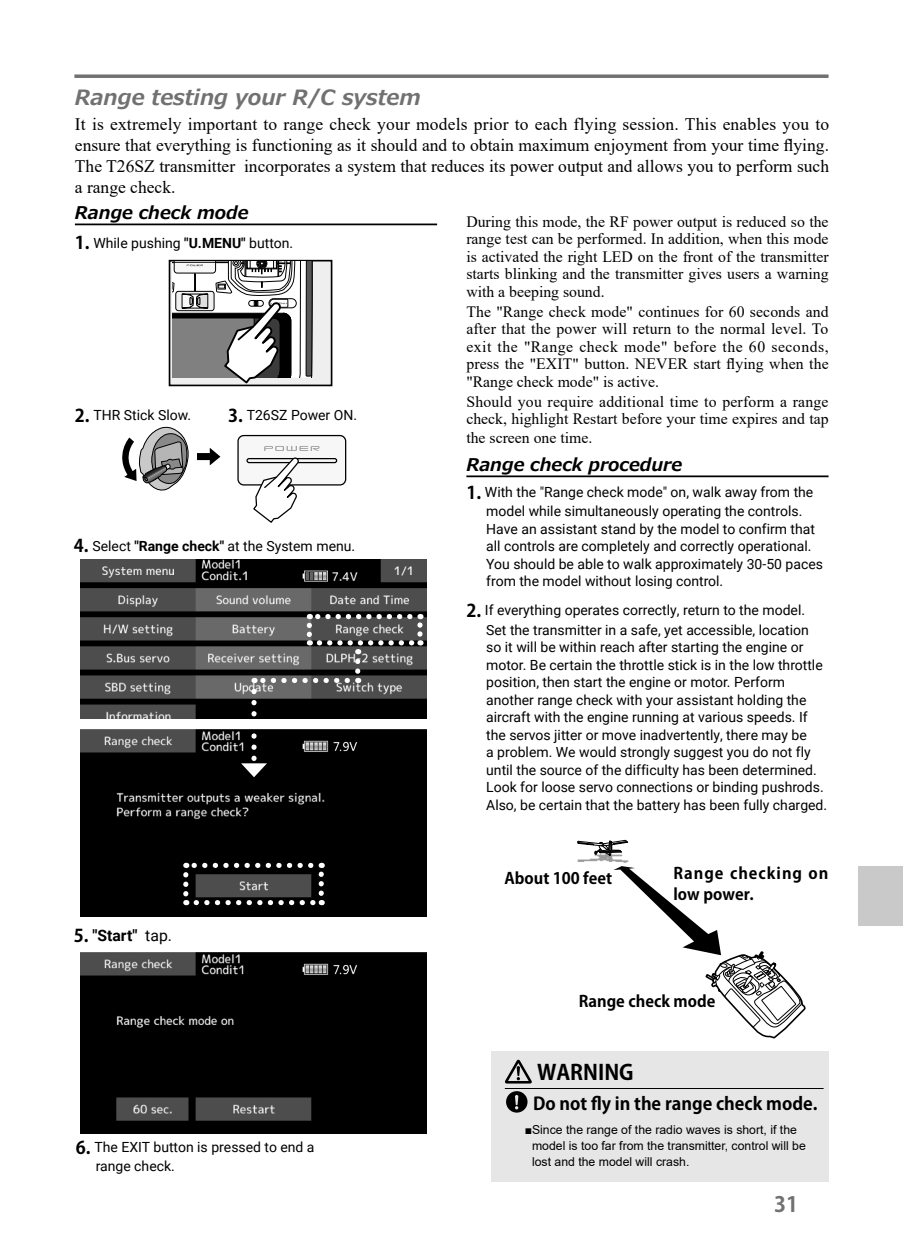
<style>
.page{position:relative;width:903px;height:1256px;background:#fff}
.page>*{position:absolute;margin:0;border:0;box-sizing:border-box;transform-origin:0 0}
.t1{font:italic 700 21px "Meiryo";color:#717171}
.t2{font:700 21px "Koz Go Pr 6 N";color:#000}
.t3{font:700 21px "Koz Go Pr 6 N";color:#717171}
.t4{font:17.5px/21px "Times New Roman";color:#000;text-align:justify}
.t5{font:italic 700 17.5px "Meiryo";color:#000}
.t6{font:700 17.5px "Koz Go Pr 6 N";color:#000}
.t7{font:15.75px/17.5px "Times New Roman";color:#000;text-align:justify}
.t8{font:700 15.75px "Koz Go Pr 6 N";color:#000}
.t9{font:700 15.75px/21px "Koz Go Pr 6 N";letter-spacing:.06em;color:#000}
.t10{font:700 15.75px "Roboto";color:#000}
.t11{font:14px/17.5px "Roboto";color:#000}
.t12{font:12.25px/15.8px "Arial";color:#000}
.s1{font-family:"Koz Go Pr 6 N";font-weight:700;font-size:17.5px}
.s2{font-weight:700}
.s3{font-family:"Koz Go Pr 6 N";font-size:17.5px}
.s4{font-weight:400}
</style>
<div class="page">
<svg style="left:74px;top:74px;width:754px;height:4px;background:#828282"></svg>
<div style="left:491px;top:1050px;width:337px;height:131px;background:#e6e6e6"></div>
<div style="left:169px;top:260px;width:163px;height:125px;background:#efefef"></div>
<div style="left:169px;top:260px;width:163px;height:126px;border:2px solid #000"></div>
<svg style="left:173px;top:261px;width:140px;height:124px"></svg>
<svg style="left:197px;top:448px;width:23px;height:17px"></svg>
<svg style="left:122px;top:426px;width:67px;height:65px"></svg>
<div style="left:238px;top:435px;width:108px;height:50px;background:#f7f7f7;border-radius:6px"></div>
<div style="left:237px;top:435px;width:109px;height:50px;border:1px solid #000;border-radius:6px"></div>
<div style="left:246px;top:458px;width:91px;height:5px;border:1px solid #000;border-radius:2px"></div>
<svg style="left:264px;top:446px;width:55px;height:5px"></svg>
<svg style="left:252px;top:457px;width:48px;height:66px"></svg>
<hr style="left:75px;top:223px;width:362px;height:2px;background:#000">
<hr style="left:466px;top:475px;width:362px;height:2px;background:#000">
<hr style="left:505px;top:1087px;width:318px;height:1px;background:#000">
<svg style="left:505px;top:1059px;width:27px;height:24px"></svg>
<svg style="left:506px;top:1091px;width:21px;height:21px"></svg>
<img style="left:80px;top:559px;width:347px;height:159px">
<svg style="left:307px;top:625px;width:5px;height:20px"></svg>
<svg style="left:417px;top:613px;width:6px;height:21px"></svg>
<svg style="left:309px;top:613px;width:101px;height:6px"></svg>
<img style="left:80px;top:952px;width:347px;height:180px">
<img style="left:80px;top:729px;width:347px;height:187px">
<svg style="left:183px;top:874px;width:5px;height:31px"></svg>
<svg style="left:196px;top:899px;width:126px;height:6px"></svg>
<svg style="left:319px;top:862px;width:5px;height:31px"></svg>
<svg style="left:186px;top:862px;width:125px;height:5px"></svg>
<svg style="left:319px;top:640px;width:102px;height:14px"></svg>
<svg style="left:355px;top:661px;width:5px;height:22px"></svg>
<svg style="left:254px;top:677px;width:93px;height:6px"></svg>
<svg style="left:241px;top:691px;width:26px;height:86px"></svg>
<img style="left:577px;top:842px;width:52px;height:21px">
<svg style="left:577px;top:839px;width:51px;height:20px"></svg>
<svg style="left:613px;top:866px;width:193px;height:173px"></svg>
<div style="left:858px;top:866px;width:45px;height:59px;background:#c9c9c9"></div>
<h1 class="t1" style="left:75px;top:83px;width:347px">Range testing your R/C system</h1>
<p class="t4" style="left:75px;top:113px;width:756px">It is extremely important to range check your models prior to each flying session. This enables you to ensure that everything is functioning as it should and to obtain maximum enjoyment from your time flying.<br>The T26SZ transmitter incorporates a system that reduces its power output and allows you to perform such a range check.</p>
<p class="t5" style="left:75px;top:200px;width:175px">Range check mode</p>
<p class="t7" style="left:466px;top:212px;width:364px">During this mode, the RF power output is reduced so the range test can be performed. In addition, when this mode is activated the right LED on the front of the transmitter starts blinking and the transmitter gives users a warning with a beeping sound.</p>
<p class="t7" style="left:466px;top:302px;width:364px">The "Range check mode" continues for 60 seconds and after that the power will return to the normal level. To exit the "Range check mode" before the 60 seconds, press the "EXIT" button. NEVER start flying when the "Range check mode" is active.</p>
<p class="t7" style="left:466px;top:392px;width:364px;line-height:18px">Should you require additional time to perform a range check, highlight Restart before your time expires and tap the screen one time.</p>
<p class="t5" style="left:466px;top:452px;width:217px">Range check procedure</p>
<p class="t11" style="left:486px;top:481px;width:329px;line-height:19.2px;text-indent:-20px"><span class="s1">1.</span> With the "Range check mode" on, walk away from the model while simultaneously operating the controls.</p>
<p class="t11" style="left:486px;top:519px;width:338px">Have an assistant stand by the model to confirm that all controls are completely and correctly operational.<br>You should be able to walk approximately 30-50 paces from the model without losing control.</p>
<p class="t11" style="left:466px;top:600px;width:344px;line-height:19.2px;text-align:right"><span class="s1">2.</span> If everything operates correctly, return to the model.<br>Set the transmitter in a safe, yet accessible, location</p>
<p class="t11" style="left:486px;top:638px;width:342px">so it will be within reach after starting the engine or motor. Be certain the throttle stick is in the low throttle position, then start the engine or motor. Perform another range check with your assistant holding the aircraft with the engine running at various speeds. If the servos jitter or move inadvertently, there may be<br>a problem. We would strongly suggest you do not fly until the source of the difficulty has been determined.<br>Look for loose servo connections or binding pushrods.<br>Also, be certain that the battery has been fully charged.</p>
<p class="t11" style="left:75px;top:233px;width:220px"><span class="s1">1.</span> While pushing <span class="s2">"U.MENU"</span> button.</p>
<p class="t11" style="left:75px;top:406px;width:118px"><span class="s1">2.</span> THR Stick Slow.</p>
<p class="t11" style="left:228px;top:406px;width:130px"><span class="s1">3.</span> T26SZ Power ON.</p>
<p class="t11" style="left:74px;top:536px;width:283px"><span class="s1">4.</span> Select <span class="s2">"Range check"</span> at the System menu.</p>
<p class="t10" style="left:74px;top:924px;width:100px"><span class="s3">5.</span> "Start" <span class="s4">tap.</span></p>
<p class="t11" style="left:96px;top:1136px;width:220px;line-height:19.2px;text-indent:-20px"><span class="s1">6.</span> The EXIT button is pressed to end a range check.</p>
<p class="t8" style="left:504px;top:869px;width:109px">About 100 feet</p>
<p class="t9" style="left:673px;top:863px;width:156px">Range checking on low power.</p>
<p class="t8" style="left:579px;top:992px;width:138px">Range check mode</p>
<h1 class="t2" style="left:537px;top:1059px;width:98px">WARNING</h1>
<p class="t6" style="left:533px;top:1093px;width:286px">Do not fly in the range check mode.</p>
<p class="t12" style="left:532px;top:1121px;width:275px;text-indent:-7px">■Since the range of the radio waves is short, if the model is too far from the transmitter, control will be lost and the model will crash.</p>
<h1 class="t3" style="left:774px;top:1192px;width:26px">31</h1>
</div>
